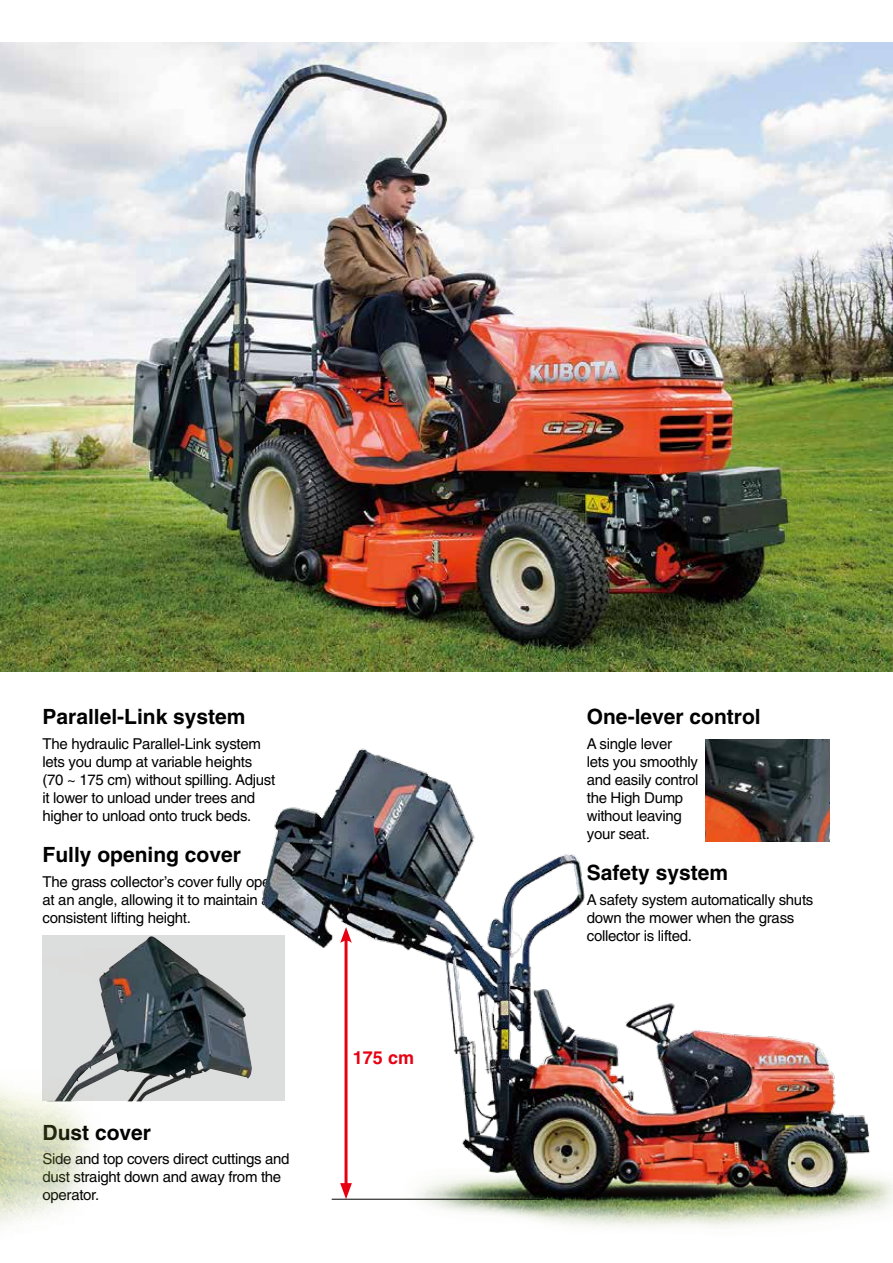
<style>
.page{position:relative;width:893px;height:1263px;background:#fff}
.page>*{position:absolute;margin:0;border:0;box-sizing:border-box;transform-origin:0 0}
.t1{font:700 21px "Helvetica";color:#000}
.t2{font:700 18px "Helvetica";color:#e60012}
.t3{font:15px/18px "Helvetica";letter-spacing:-.02em;color:#000}
</style>
<div class="page">
<img style="left:145px;top:936px;width:107px;height:165px">
<img style="left:0;top:935px;width:145px;height:290px">
<img style="left:0;top:43px;width:893px;height:629px">
<img style="left:255px;top:740px;width:638px;height:487px">
<hr style="left:345px;top:937px;width:3px;height:252px;background:#e60012">
<svg style="left:340px;top:927px;width:12px;height:16px"></svg>
<svg style="left:340px;top:1183px;width:12px;height:16px"></svg>
<hr style="left:332px;top:1199px;width:212px;height:1px;background:#000">
<h1 class="t1" style="left:43px;top:704px;width:205px">Parallel-Link system</h1>
<p class="t3" style="left:43px;top:734px;width:234px">The hydraulic Parallel-Link system lets you dump at variable heights (70 ~ 175 cm) without spilling. Adjust it lower to unload under trees and higher to unload onto truck beds.</p>
<h1 class="t1" style="left:43px;top:842px;width:200px">Fully opening cover</h1>
<p class="t3" style="left:43px;top:872px;width:245px">The grass collector’s cover fully opens at an angle, allowing it to maintain a consistent lifting height.</p>
<h1 class="t1" style="left:43px;top:1119px;width:110px">Dust cover</h1>
<p class="t3" style="left:43px;top:1150px;width:249px">Side and top covers direct cuttings and dust straight down and away from the operator.</p>
<p class="t2" style="left:353px;top:1046px;width:63px">175 cm</p>
<h1 class="t1" style="left:587px;top:704px;width:175px">One-lever control</h1>
<p class="t3" style="left:587px;top:734px;width:113px">A single lever<br>lets you smoothly and easily control the High Dump without leaving your seat.</p>
<h1 class="t1" style="left:587px;top:860px;width:143px">Safety system</h1>
<p class="t3" style="left:587px;top:890px;width:228px">A safety system automatically shuts down the mower when the grass collector is lifted.</p>
</div>
